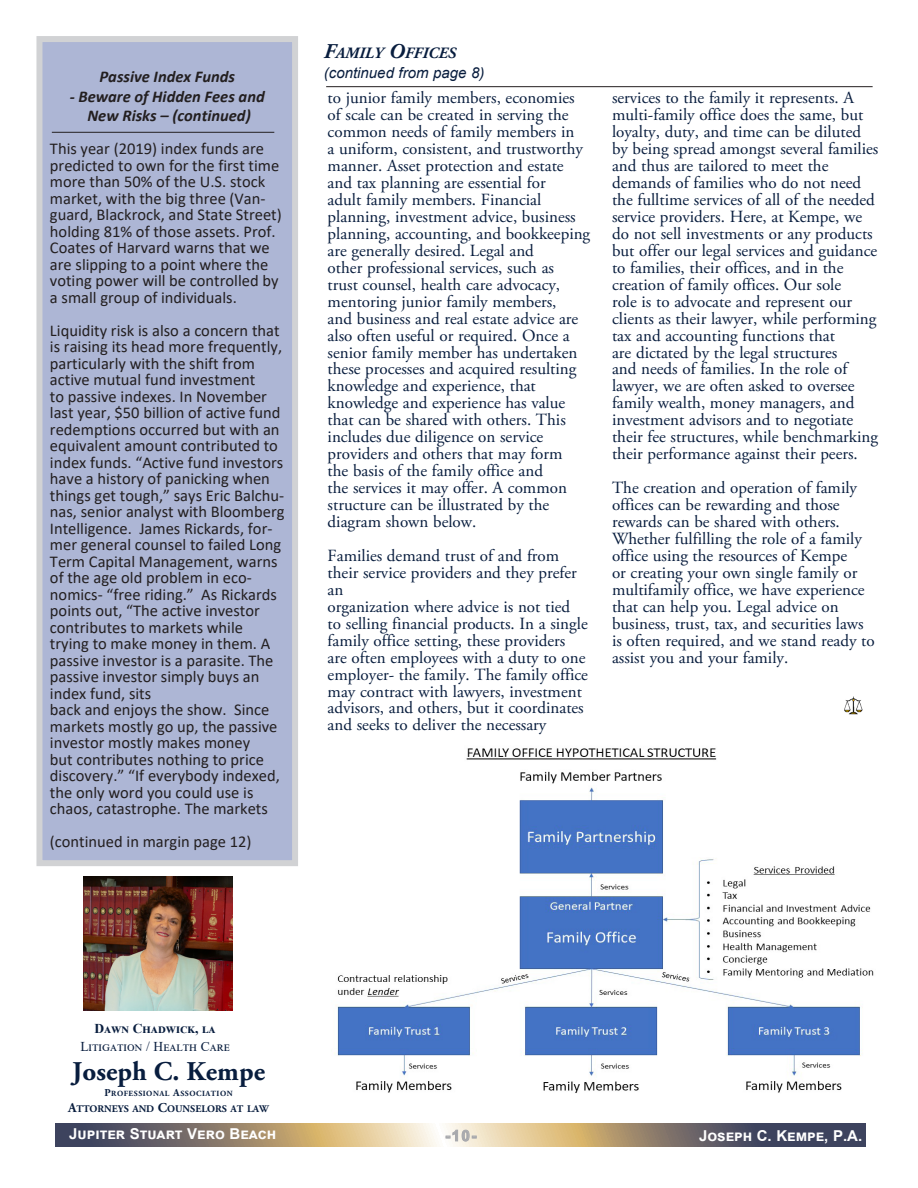
<style>
.page{position:relative;width:918px;height:1188px;background:#fff}
.page>*{position:absolute;margin:0;border:0;box-sizing:border-box;transform-origin:0 0}
.t1{font:700 27px "Adobe Garamond Pro";color:#081d3e}
.t2{font:17.1px/17px "Adobe Garamond Pro";letter-spacing:-.115em;color:#081d3e}
.t3{font:16.5px/16.5px "Calibri";color:#231f20}
.t4{font:italic 700 16.5px "Calibri";color:#231f20}
.t5{font:italic 700 15.75px "Adobe Garamond Pro";color:#081d3e}
.t6{font:700 15px "Arial";color:#fff}
.t7{font:italic 15px "Arial";color:#081d3e}
.t8{font:700 15px "Arial";color:#a8a9ad}
.t9{font:13.5px "Times New Roman";letter-spacing:.035em;color:#081d3e}
.t10{font:700 13.5px "Times New Roman";letter-spacing:.03em;color:#081d3e}
.t11{font:700 10.2px "Adobe Garamond Pro";color:#081d3e}
.t12{font:700 7.8px "Adobe Garamond Pro";letter-spacing:.065em;color:#081d3e}
.s1{font-size:21px}
.s2{font-size:10.5px}
.s3{font-size:13.5px}
</style>
<div class="page">
<svg style="left:56px;top:1124px;width:810px;height:22px;background:#978a7b"></svg>
<svg style="left:446px;top:1129px;width:31px;height:13px"></svg>
<hr style="left:326px;top:86px;width:547px;height:1px;background:#231f20">
<div style="left:39px;top:39px;width:256px;height:824px;background:#adb6d5"></div>
<div style="left:36px;top:36px;width:262px;height:830px;border:6px solid #d1d2d4"></div>
<img style="left:845px;top:696px;width:18px;height:19px">
<hr style="left:52px;top:132px;width:222px;height:1px;background:#231f20">
<img style="left:334px;top:748px;width:540px;height:345px">
<img style="left:84px;top:877px;width:149px;height:134px">
<p class="t4" style="left:100px;top:65px;width:137px">Passive Index Funds</p>
<p class="t4" style="left:70px;top:84px;width:196px">- Beware of Hidden Fees and</p>
<p class="t4" style="left:87px;top:104px;width:165px">New Risks – (continued)</p>
<p class="t3" style="left:50px;top:140px;width:233px">This year (2019) index funds are predicted to own for the first time more than 50% of the U.S. stock market, with the big three (Van&shy;guard, Blackrock, and State Street) holding 81% of those assets. Prof.<br>Coates of Harvard warns that we are slipping to a point where the voting power will be controlled by a small group of individuals.</p>
<p class="t3" style="left:50px;top:322px;width:236px">Liquidity risk is also a concern that is raising its head more frequently, particularly with the shift from active mutual fund investment<br>to passive indexes. In November last year, $50 billion of active fund redemptions occurred but with an equivalent amount contributed to index funds. “Active fund investors have a history of panicking when things get tough,” says Eric Balchu&shy;nas, senior analyst with Bloomberg<br>Intelligence. James Rickards, for&shy;mer general counsel to failed Long<br>Term Capital Management, warns of the age old problem in eco&shy;nomics- “free riding.” As Rickards points out, “The active investor contributes to markets while trying to make money in them. A passive investor is a parasite. The passive investor simply buys an index fund, sits</p>
<p class="t3" style="left:50px;top:701px;width:231px">back and enjoys the show. Since markets mostly go up, the passive investor mostly makes money<br>but contributes nothing to price discovery.” “If everybody indexed, the only word you could use is chaos, catastrophe. The markets</p>
<p class="t3" style="left:50px;top:833px;width:203px">(continued in margin page 12)</p>
<p class="t5" style="left:324px;top:44px;width:134px"><span class="s1">F</span>AMILY <span class="s1">O</span>FFICES</p>
<p class="t7" style="left:324px;top:63px;width:162px">(continued from page 8)</p>
<p class="t2" style="left:328px;top:90px;width:264px">to junior family members, economies of scale can be created in serving the common needs of family members in<br>a uniform, consistent, and trustworthy manner. Asset protection and estate and tax planning are essential for<br>adult family members. Financial planning, investment advice, business planning, accounting, and bookkeeping are generally desired. Legal and<br>other professional services, such as<br>trust counsel, health care advocacy, mentoring junior family members,<br>and business and real estate advice are also often useful or required. Once a senior family member has undertaken these processes and acquired resulting knowledge and experience, that knowledge and experience has value that can be shared with others. This includes due diligence on service providers and others that may form<br>the basis of the family office and<br>the services it may offer. A common structure can be illustrated by the diagram shown below.</p>
<p class="t2" style="left:328px;top:548px;width:251px">Families demand trust of and from their service providers and they prefer an</p>
<p class="t2" style="left:328px;top:598px;width:262px">organization where advice is not tied to selling financial products. In a single family office setting, these providers are often employees with a duty to one employer- the family. The family office may contract with lawyers, investment advisors, and others, but it coordinates</p>
<p class="t2" style="left:328px;top:717px;width:220px">and seeks to deliver the necessary</p>
<p class="t2" style="left:612px;top:90px;width:268px">services to the family it represents. A multi-family office does the same, but loyalty, duty, and time can be diluted by being spread amongst several families and thus are tailored to meet the demands of families who do not need the fulltime services of all of the needed service providers. Here, at Kempe, we do not sell investments or any products but offer our legal services and guidance to families, their offices, and in the creation of family offices. Our sole<br>role is to advocate and represent our clients as their lawyer, while performing tax and accounting functions that<br>are dictated by the legal structures<br>and needs of families. In the role of lawyer, we are often asked to oversee family wealth, money managers, and investment advisors and to negotiate their fee structures, while benchmarking their performance against their peers.</p>
<p class="t2" style="left:612px;top:480px;width:264px">The creation and operation of family offices can be rewarding and those rewards can be shared with others.<br>Whether fulfilling the role of a family office using the resources of Kempe<br>or creating your own single family or multifamily office, we have experience that can help you. Legal advice on business, trust, tax, and securities laws is often required, and we stand ready to assist you and your family.</p>
<p class="t10" style="left:94px;top:1019px;width:122px">Dawn Chadwick, la</p>
<p class="t9" style="left:80px;top:1037px;width:151px">Litigation / Health Care</p>
<p class="t1" style="left:72px;top:1055px;width:194px">Joseph C. Kempe</p>
<p class="t12" style="left:104px;top:1089px;width:130px"><span class="s2">P</span>ROFESSIONAL <span class="s2">A</span>SSOCIATION</p>
<p class="t11" style="left:68px;top:1103px;width:202px"><span class="s3">A</span>TTORNEYS AND <span class="s3">C</span>OUNSELORS AT LAW</p>
<p class="t6" style="left:69px;top:1123px;width:209px">Jupiter Stuart Vero Beach</p>
<p class="t8" style="left:445px;top:1125px;width:33px">-10-</p>
<p class="t6" style="left:699px;top:1125px;width:165px">Joseph C. Kempe, P.A.</p>
</div>
